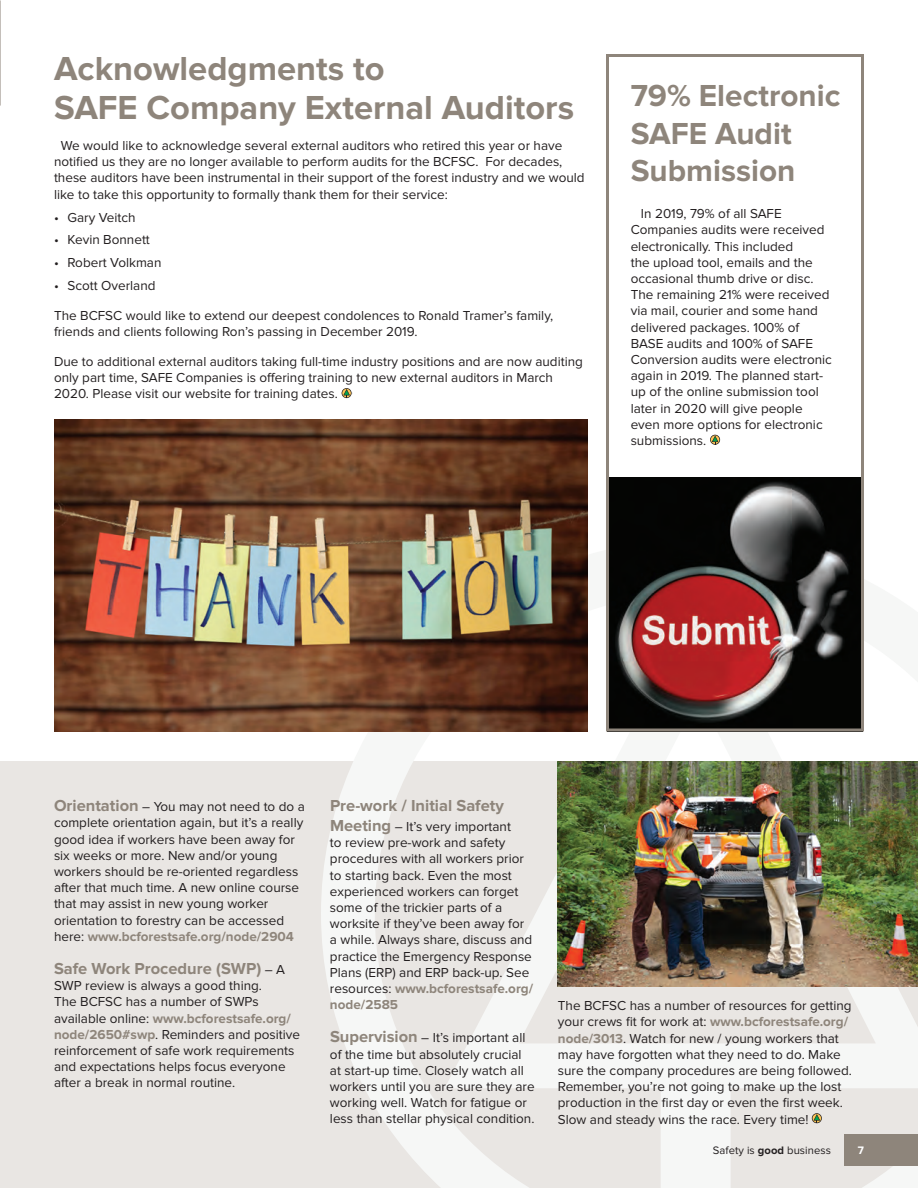
<style>
.page{position:relative;width:918px;height:1188px;background:#fff}
.page>*{position:absolute;margin:0;border:0;box-sizing:border-box;transform-origin:0 0}
.t1{font:700 34.5px/39px "Proxima Nova";color:#8e857b}
.t2{font:700 31.5px/37.8px "Proxima Nova";color:#8e857b}
.t3{font:700 16.5px "Proxima Nova";color:#8e857b}
.t4{font:13.5px/16.2px "Proxima Nova";color:#231f20}
.t5{font:11.25px "Proxima Nova";letter-spacing:.005em;color:#231f20}
.t6{font:700 11.25px "Proxima Nova";color:#fff}
.s1{font-weight:700;font-size:16.5px;color:#8e857b}
.s2{font-weight:700;color:#8e857b}
.s3{font-weight:400;font-size:13.5px;color:#231f20}
.s4{font-weight:700}
</style>
<div class="page">
<div style="left:0;top:761px;width:918px;height:427px;background:#e9e6e3"></div>
<svg style="left:321px;top:731px;width:597px;height:457px"></svg>
<img style="left:610px;top:477px;width:250px;height:250px">
<div style="left:606px;top:54px;width:258px;height:677px;border:3px solid #8e857b"></div>
<hr style="left:0;top:0;width:1px;height:106px;background:#c4bfba">
<svg style="left:812px;top:1113px;width:10px;height:10px"></svg>
<svg style="left:342px;top:388px;width:10px;height:10px"></svg>
<img style="left:54px;top:419px;width:534px;height:312px">
<svg style="left:710px;top:435px;width:10px;height:10px"></svg>
<img style="left:558px;top:761px;width:360px;height:225px">
<div style="left:845px;top:1134px;width:73px;height:32px;background:#8e857b"></div>
<h1 class="t1" style="left:54px;top:50px;width:522px">Acknowledgments to<br>SAFE Company External Auditors</h1>
<p class="t4" style="left:54px;top:138px;width:532px;text-indent:7px">We would like to acknowledge several external auditors who retired this year or have notified us they are no longer available to perform audits for the BCFSC. For decades, these auditors have been instrumental in their support of the forest industry and we would like to take this opportunity to formally thank them for their service:</p>
<p class="t4" style="left:54px;top:209px;width:83px">• Gary Veitch</p>
<p class="t4" style="left:54px;top:232px;width:97px">• Kevin Bonnett</p>
<p class="t4" style="left:54px;top:255px;width:109px">• Robert Volkman</p>
<p class="t4" style="left:54px;top:271px;width:501px;line-height:29.7px">• Scott Overland<br>The BCFSC would like to extend our deepest condolences to Ronald Tramer’s family,</p>
<p class="t4" style="left:54px;top:317px;width:530px;line-height:29.7px">friends and clients following Ron’s passing in December 2019.<br>Due to additional external auditors taking full-time industry positions and are now auditing</p>
<p class="t4" style="left:54px;top:370px;width:501px">only part time, SAFE Companies is offering training to new external auditors in March<br>2020. Please visit our website for training dates.</p>
<h2 class="t2" style="left:631px;top:77px;width:211px">79% Electronic<br>SAFE Audit<br>Submission</h2>
<p class="t4" style="left:631px;top:206px;width:203px;text-indent:10px">In 2019, 79% of all SAFE<br>Companies audits were received electronically. This included<br>the upload tool, emails and the occasional thumb drive or disc.<br>The remaining 21% were received via mail, courier and some hand delivered packages. 100% of<br>BASE audits and 100% of SAFE<br>Conversion audits were electronic again in 2019. The planned start&shy;up of the online submission tool later in 2020 will give people even more options for electronic submissions.</p>
<p class="t4" style="left:54px;top:799px;width:252px"><span class="s1">Orientation</span> – You may not need to do a complete orientation again, but it’s a really good idea if workers have been away for six weeks or more. New and/or young workers should be re-oriented regardless after that much time. A new online course that may assist in new young worker orientation to forestry can be accessed here: <span class="s2">www.bcforestsafe.org/node/2904</span></p>
<p class="t3" style="left:54px;top:959px;width:233px">Safe Work Procedure (SWP) <span class="s3">– A</span></p>
<p class="t4" style="left:54px;top:978px;width:248px">SWP review is always a good thing.<br>The BCFSC has a number of SWPs available online: <span class="s2">www.bcforestsafe.org/ node/2650#swp</span>. Reminders and positive reinforcement of safe work requirements and expectations helps focus everyone after a break in normal routine.</p>
<p class="t3" style="left:330px;top:796px;width:175px">Pre-work / Initial Safety</p>
<p class="t4" style="left:330px;top:819px;width:205px"><span class="s1">Meeting</span> – It’s very important<br>to review pre-work and safety procedures with all workers prior to starting back. Even the most experienced workers can forget some of the trickier parts of a worksite if they’ve been away for a while. Always share, discuss and practice the Emergency Response<br>Plans (ERP) and ERP back-up. See resources: <span class="s2">www.bcforestsafe.org/ node/2585</span></p>
<p class="t4" style="left:330px;top:1030px;width:206px"><span class="s1">Supervision</span> – It’s important all of the time but absolutely crucial at start-up time. Closely watch all workers until you are sure they are working well. Watch for fatigue or less than stellar physical condition.</p>
<p class="t4" style="left:558px;top:998px;width:296px">The BCFSC has a number of resources for getting your crews fit for work at: <span class="s2">www.bcforestsafe.org/ node/3013</span>. Watch for new / young workers that may have forgotten what they need to do. Make sure the company procedures are being followed.<br>Remember, you’re not going to make up the lost production in the first day or even the first week.<br>Slow and steady wins the race. Every time!</p>
<p class="t5" style="left:713px;top:1144px;width:120px">Safety is <span class="s4">good</span> business</p>
<p class="t6" style="left:858px;top:1144px;width:8px">7</p>
</div>
